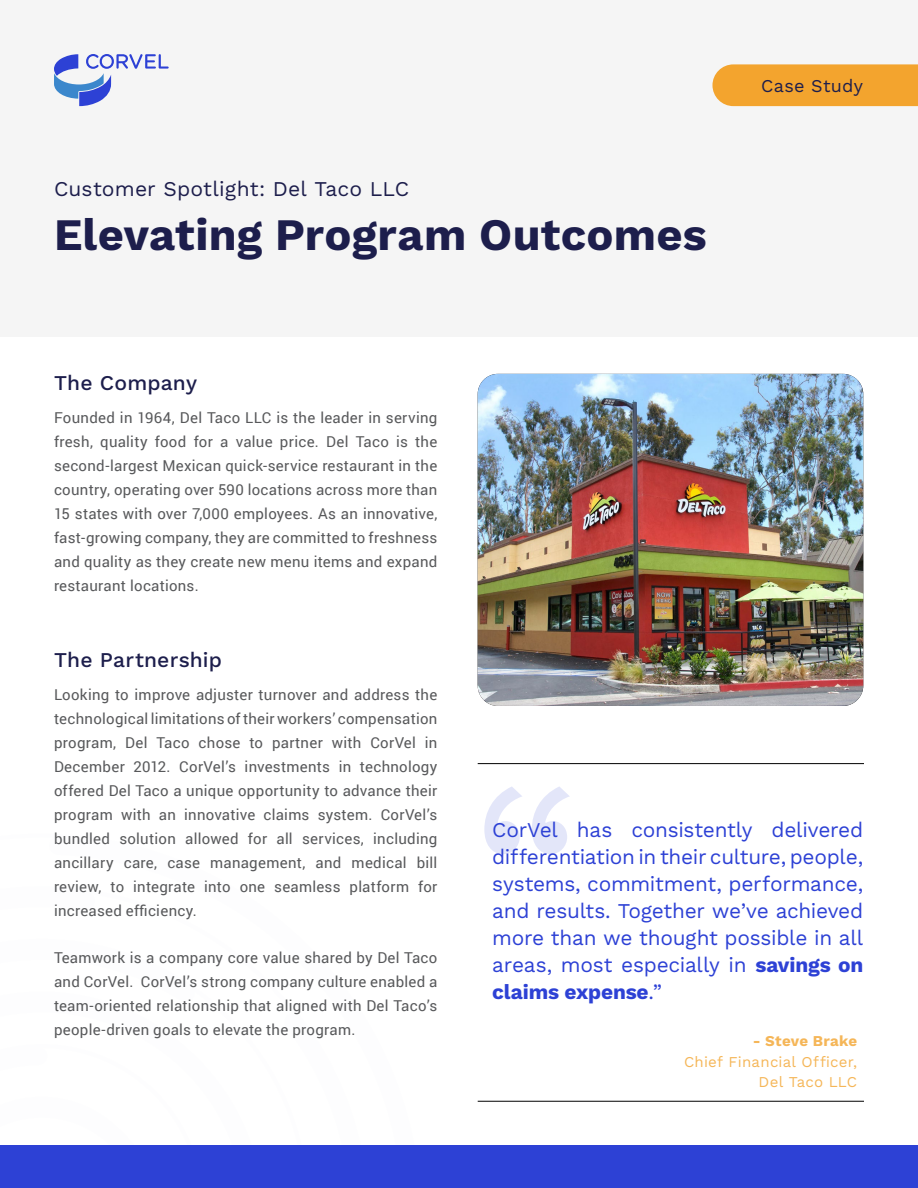
<style>
.page{position:relative;width:918px;height:1188px;background:#fff}
.page>*{position:absolute;margin:0;border:0;box-sizing:border-box;transform-origin:0 0}
.t1{font:255px "Work Sans";color:#2d41d5}
.t2{font:700 45px "Work Sans";letter-spacing:.005em;color:#1d1e4c}
.t3{font:21px/27px "Work Sans";letter-spacing:-.015em;color:#2d41d5;text-align:justify}
.t4{font:21px "Work Sans";letter-spacing:.005em;color:#1d1e4c}
.t5{font:500 21px "Work Sans";letter-spacing:.005em;color:#1d1e4c}
.t6{font:18px "Work Sans";letter-spacing:.015em;color:#1d1e4c}
.t7{font:15px/24px "Roboto";letter-spacing:.015em;color:#58595b;text-align:justify}
.t8{font:15px/20.2px "Work Sans";letter-spacing:.015em;color:#f5b658;text-align:right}
.t9{font:700 15px "Work Sans";letter-spacing:.02em;color:#f5b658}
.s1{font-weight:700}
</style>
<div class="page">
<div style="left:0;top:0;width:918px;height:337px;background:#f5f5f5"></div>
<div style="left:712px;top:64px;width:206px;height:42px;background:#f3a42e"></div>
<svg style="left:54px;top:54px;width:115px;height:52px"></svg>
<hr style="left:478px;top:763px;width:386px;height:1px;background:#000">
<hr style="left:478px;top:1101px;width:386px;height:1px;background:#000">
<div style="left:0;top:1146px;width:918px;height:42px;background:#2d41d5"></div>
<img style="left:478px;top:374px;width:385px;height:332px">
<h3 class="t4" style="left:54px;top:177px;width:357px">Customer Spotlight: Del Taco LLC</h3>
<h2 class="t2" style="left:54px;top:209px;width:654px">Elevating Program Outcomes</h2>
<h3 class="t5" style="left:54px;top:370px;width:145px">The Company</h3>
<p class="t7" style="left:54px;top:405px;width:385px">Founded in 1964, Del Taco LLC is the leader in serving fresh, quality food for a value price. Del Taco is the second-largest Mexican quick-service restaurant in the country, operating over 590 locations across more than 15 states with over 7,000 employees. As an innovative, fast-growing company, they are committed to freshness and quality as they create new menu items and expand restaurant locations.</p>
<p class="t6" style="left:761px;top:75px;width:104px">Case Study</p>
<h3 class="t5" style="left:54px;top:648px;width:169px">The Partnership</h3>
<p class="t7" style="left:54px;top:682px;width:385px">Looking to improve adjuster turnover and address the technological limitations of their workers’ compensation program, Del Taco chose to partner with CorVel in December 2012. CorVel’s investments in technology offered Del Taco a unique opportunity to advance their program with an innovative claims system. CorVel’s bundled solution allowed for all services, including ancillary care, case management, and medical bill review, to integrate into one seamless platform for increased efficiency.</p>
<p class="t7" style="left:54px;top:945px;width:385px">Teamwork is a company core value shared by Del Taco and CorVel. CorVel’s strong company culture enabled a team-oriented relationship that aligned with Del Taco’s people-driven goals to elevate the program.</p>
<h1 class="t1" style="left:471px;top:728px;width:113px">“</h1>
<p class="t3" style="left:492px;top:818px;width:372px">CorVel has consistently delivered differentiation in their culture, people, systems, commitment, performance, and results. Together we’ve achieved more than we thought possible in all areas, most especially in <span class="s1">savings on claims expense</span>.”</p>
<p class="t9" style="left:753px;top:1033px;width:106px">- Steve Brake</p>
<p class="t8" style="left:684px;top:1052px;width:175px">Chief Financial Officer,<br>Del Taco LLC</p>
</div>
